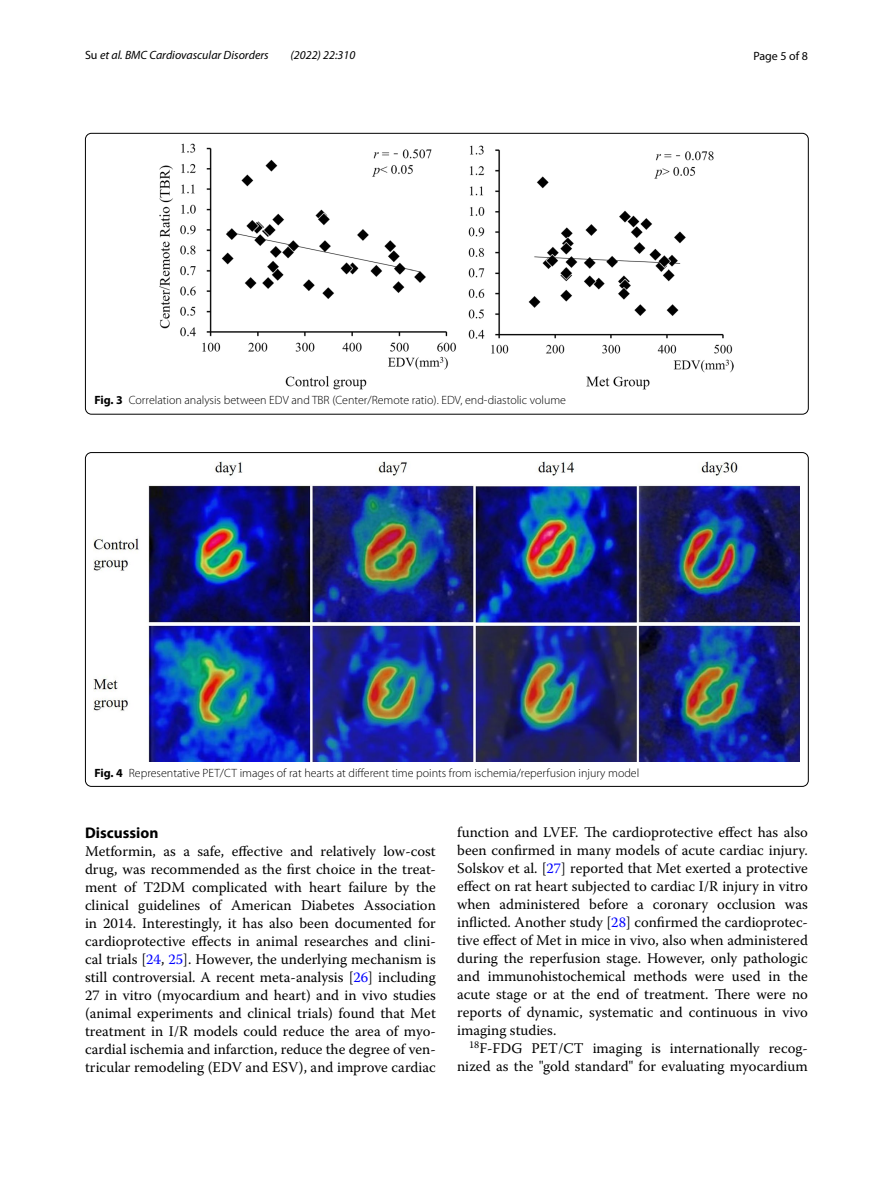
<style>
.page{position:relative;width:893px;height:1187px;background:#fff}
.page>*{position:absolute;margin:0;border:0;box-sizing:border-box;transform-origin:0 0}
.t1{font:700 15.45px "Myriad Pro";color:#000}
.t2{font:14.7px/18px "Warnock Pro";color:#000;text-align:justify}
.t3{font:300 12px "Myriad Pro";color:#000}
.t4{font:italic 12px "Myriad Pro";color:#000}
.t5{font:12px "Myriad Pro";color:#000}
.s1{font-style:normal}
.s2{font-weight:700}
.s3{color:#00f}
</style>
<div class="page">
<img style="left:160px;top:143px;width:574px;height:246px">
<img style="left:94px;top:461px;width:706px;height:301px">
<p class="t4" style="left:85px;top:48px;width:185px"><span class="s1">Su</span> et al. BMC Cardiovascular Disorders</p>
<p class="t4" style="left:291px;top:48px;width:66px">(2022) 22:310</p>
<p class="t5" style="left:753px;top:48px;width:56px">Page 5 of 8</p>
<p class="t3" style="left:94px;top:394px;width:473px"><span class="s2">Fig. 3</span> Correlation analysis between EDV and TBR (Center/Remote ratio). EDV, end-diastolic volume</p>
<p class="t3" style="left:94px;top:766px;width:546px"><span class="s2">Fig. 4</span> Representative PET/CT images of rat hearts at different time points from ischemia/reperfusion injury model</p>
<p class="t1" style="left:85px;top:822px;width:75px">Discussion</p>
<p class="t2" style="left:85px;top:842px;width:352px">Metformin, as a safe, effective and relatively low-cost drug, was recommended as the first choice in the treat&shy;ment of T2DM complicated with heart failure by the clinical guidelines of American Diabetes Association in 2014. Interestingly, it has also been documented for cardioprotective effects in animal researches and clini&shy;cal trials [<span class="s3">24</span>, <span class="s3">25</span>]. However, the underlying mechanism is still controversial. A recent meta-analysis [<span class="s3">26</span>] including 27 in vitro (myocardium and heart) and in vivo studies (animal experiments and clinical trials) found that Met treatment in I/R models could reduce the area of myo&shy;cardial ischemia and infarction, reduce the degree of ven&shy;tricular remodeling (EDV and ESV), and improve cardiac</p>
<p class="t2" style="left:457px;top:823px;width:352px">function and LVEF. The cardioprotective effect has also been confirmed in many models of acute cardiac injury.<br>Solskov et al. [<span class="s3">27</span>] reported that Met exerted a protective effect on rat heart subjected to cardiac I/R injury in vitro when administered before a coronary occlusion was inflicted. Another study [<span class="s3">28</span>] confirmed the cardioprotec&shy;tive effect of Met in mice in vivo, also when administered during the reperfusion stage. However, only pathologic and immunohistochemical methods were used in the acute stage or at the end of treatment. There were no reports of dynamic, systematic and continuous in vivo imaging studies.</p>
<p class="t2" style="left:457px;top:1039px;width:352px;text-align:right"><sup>18</sup>F-FDG PET/CT imaging is internationally recog&shy;nized as the "gold standard" for evaluating myocardium</p>
</div>
